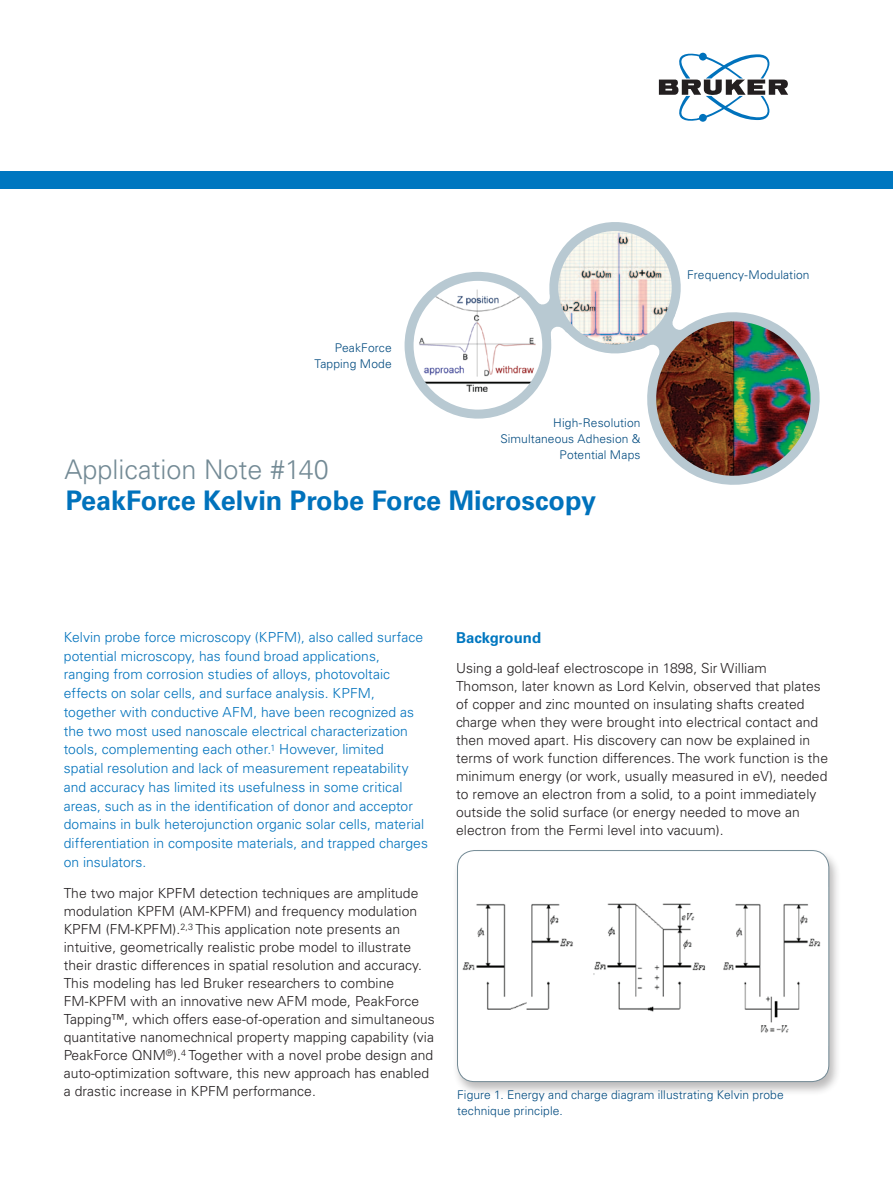
<style>
.page{position:relative;width:893px;height:1187px;background:#fff}
.page>*{position:absolute;margin:0;border:0;box-sizing:border-box;transform-origin:0 0}
.t1{font:700 27px "Univers LT Std";color:#0072bc}
.t2{font:300 27px "Univers LT Std";color:#738a95}
.t3{font:700 15px "Univers LT Std";letter-spacing:.005em;color:#0077c0}
.t4{font:300 13.8px/18px "Univers LT Std";letter-spacing:.005em;color:#231f20}
.t5{font:300 13.8px/18.8px "Univers LT Std";letter-spacing:.005em;color:#0072bc}
.t6{font:300 12px/15.8px "Univers LT Std";letter-spacing:.01em;color:#004a7f;text-align:right}
</style>
<div class="page">
<div style="left:452px;top:848px;width:389px;height:248px;background:#231f20;opacity:.3"></div>
<div style="left:457px;top:850px;width:372px;height:231px;background:#fff;border-radius:17px"></div>
<img style="left:462px;top:903px;width:359px;height:130px">
<div style="left:457px;top:850px;width:372px;height:231px;border:1px solid #738a95;border-radius:17px"></div>
<svg style="left:409px;top:222px;width:411px;height:263px"></svg>
<svg style="left:659px;top:52px;width:129px;height:70px"></svg>
<div style="left:0;top:171px;width:893px;height:17px;background:#0077c0"></div>
<p class="t6" style="left:314px;top:340px;width:79px">PeakForce<br>Tapping Mode</p>
<p class="t6" style="left:500px;top:415px;width:142px">High-Resolution<br>Simultaneous Adhesion &amp;<br>Potential Maps</p>
<h1 class="t2" style="left:65px;top:452px;width:266px">Application Note #140</h1>
<h1 class="t1" style="left:66px;top:484px;width:532px">PeakForce Kelvin Probe Force Microscopy</h1>
<p class="t6" style="left:687px;top:267px;width:124px">Frequency-Modulation</p>
<p class="t5" style="left:64px;top:627px;width:366px">Kelvin probe force microscopy (KPFM), also called surface potential microscopy, has found broad applications, ranging from corrosion studies of alloys, photovoltaic effects on solar cells, and surface analysis. KPFM, together with conductive AFM, have been recognized as the two most used nanoscale electrical characterization tools, complementing each other.<sup>1</sup> However, limited<br>spatial resolution and lack of measurement repeatability and accuracy has limited its usefulness in some critical areas, such as in the identification of donor and acceptor domains in bulk heterojunction organic solar cells, material differentiation in composite materials, and trapped charges on insulators.</p>
<p class="t4" style="left:64px;top:883px;width:373px">The two major KPFM detection techniques are amplitude modulation KPFM (AM-KPFM) and frequency modulation KPFM (FM-KPFM).<sup>2,3</sup> This application note presents an intuitive, geometrically realistic probe model to illustrate their drastic differences in spatial resolution and accuracy.<br>This modeling has led Bruker researchers to combine FM-KPFM with an innovative new AFM mode, PeakForce Tapping™, which offers ease-of-operation and simultaneous quantitative nanomechnical property mapping capability (via PeakForce QNM<sup>®</sup>).<sup>4</sup> Together with a novel probe design and auto-optimization software, this new approach has enabled a drastic increase in KPFM performance.</p>
<p class="t3" style="left:456px;top:628px;width:87px">Background</p>
<p class="t4" style="left:456px;top:659px;width:374px">Using a gold-leaf electroscope in 1898, Sir William Thomson, later known as Lord Kelvin, observed that plates of copper and zinc mounted on insulating shafts created charge when they were brought into electrical contact and then moved apart. His discovery can now be explained in terms of work function differences. The work function is the minimum energy (or work, usually measured in eV), needed to remove an electron from a solid, to a point immediately outside the solid surface (or energy needed to move an electron from the Fermi level into vacuum).</p>
<p class="t6" style="left:457px;top:1086px;width:328px;text-align:left">Figure 1. Energy and charge diagram illustrating Kelvin probe technique principle.</p>
</div>
